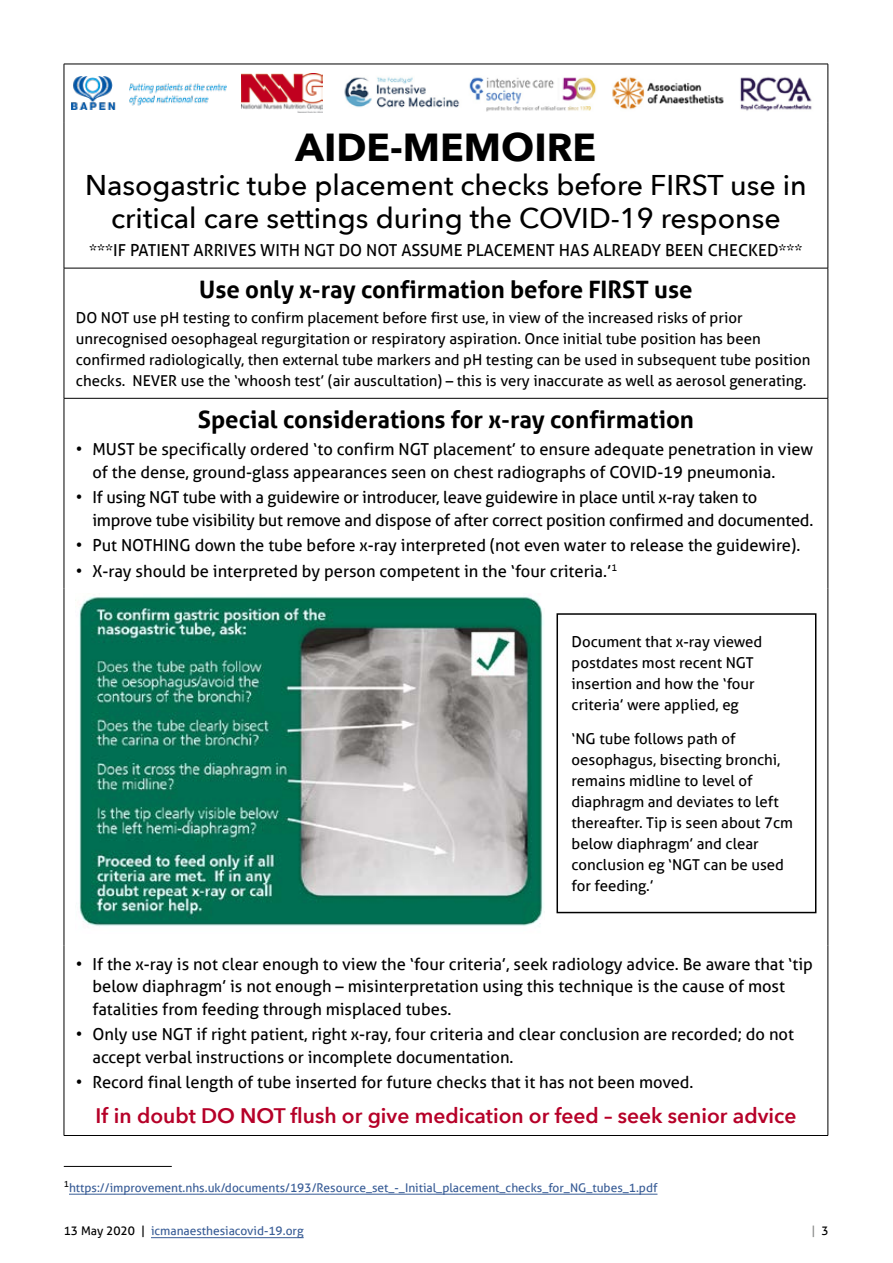
<style>
.page{position:relative;width:893px;height:1263px;background:#fff}
.page>*{position:absolute;margin:0;border:0;box-sizing:border-box;transform-origin:0 0}
.t1{font:700 39px "Avenir Next";color:#000}
.t2{font:500 28.5px/32.7px "Avenir Next";color:#000;text-align:center}
.t3{font:700 24px "Aller";color:#000}
.t4{font:600 21px "Avenir Next";color:#b60028}
.t5{font:16.5px/22.5px "Aller";color:#000}
.t6{font:15px/21px "Aller";color:#000}
.t7{font:12px "Aller";color:#385c96}
.t8{font:12px "Aller";color:#888a88}
.s1{color:#000}
</style>
<div class="page">
<hr style="left:151px;top:1237px;width:153px;height:1px;background:#385c96">
<hr style="left:64px;top:64px;width:764px;height:1px;background:#000">
<hr style="left:64px;top:64px;width:1px;height:58px;background:#000">
<hr style="left:828px;top:64px;width:1px;height:58px;background:#000">
<hr style="left:64px;top:122px;width:1px;height:146px;background:#000">
<hr style="left:828px;top:122px;width:1px;height:146px;background:#000">
<hr style="left:64px;top:268px;width:764px;height:1px;background:#000">
<hr style="left:64px;top:268px;width:1px;height:130px;background:#000">
<hr style="left:828px;top:268px;width:1px;height:130px;background:#000">
<hr style="left:64px;top:398px;width:764px;height:1px;background:#000">
<hr style="left:64px;top:398px;width:1px;height:190px;background:#000">
<hr style="left:828px;top:398px;width:1px;height:190px;background:#000">
<hr style="left:64px;top:588px;width:1px;height:357px;background:#000">
<hr style="left:828px;top:588px;width:1px;height:357px;background:#000">
<hr style="left:64px;top:945px;width:1px;height:190px;background:#000">
<hr style="left:828px;top:945px;width:1px;height:190px;background:#000">
<hr style="left:64px;top:1135px;width:764px;height:1px;background:#000">
<img style="left:344px;top:77px;width:468px;height:35px">
<img style="left:71px;top:76px;width:156px;height:34px">
<img style="left:241px;top:74px;width:82px;height:39px">
<div style="left:556px;top:613px;width:260px;height:300px;border:2px solid #000"></div>
<img style="left:79px;top:595px;width:465px;height:331px">
<hr style="left:64px;top:1166px;width:108px;height:1px;background:#000">
<hr style="left:69px;top:1194px;width:588px;height:1px;background:#385c96">
<h1 class="t1" style="left:296px;top:114px;width:302px">AIDE-MEMOIRE</h1>
<h2 class="t2" style="left:85px;top:168px;width:723px">Nasogastric tube placement checks before FIRST use in critical care settings during the COVID-19 response</h2>
<p class="t5" style="left:89px;top:239px;width:715px">***IF PATIENT ARRIVES WITH NGT DO NOT ASSUME PLACEMENT HAS ALREADY BEEN CHECKED***</p>
<h3 class="t3" style="left:199px;top:274px;width:495px">Use only x-ray confirmation before FIRST use</h3>
<p class="t6" style="left:76px;top:307px;width:736px">DO NOT use pH testing to confirm placement before first use, in view of the increased risks of prior unrecognised oesophageal regurgitation or respiratory aspiration. Once initial tube position has been confirmed radiologically, then external tube markers and pH testing can be used in subsequent tube position checks. NEVER use the ‘whoosh test’ (air auscultation) – this is very inaccurate as well as aerosol generating.</p>
<h3 class="t3" style="left:198px;top:405px;width:498px">Special considerations for x-ray confirmation</h3>
<p class="t5" style="left:92px;top:438px;width:722px;text-indent:-16px">• MUST be specifically ordered ‘to confirm NGT placement’ to ensure adequate penetration in view of the dense, ground-glass appearances seen on chest radiographs of COVID-19 pneumonia.</p>
<p class="t5" style="left:92px;top:486px;width:722px;text-indent:-16px">• If using NGT tube with a guidewire or introducer, leave guidewire in place until x-ray taken to improve tube visibility but remove and dispose of after correct position confirmed and documented.</p>
<p class="t5" style="left:76px;top:534px;width:726px">• Put NOTHING down the tube before x-ray interpreted (not even water to release the guidewire).</p>
<p class="t5" style="left:76px;top:559px;width:543px">• X-ray should be interpreted by person competent in the ‘four criteria.’<sup>1</sup></p>
<p class="t6" style="left:571px;top:631px;width:192px">Document that x-ray viewed postdates most recent NGT insertion and how the ‘four criteria’ were applied, eg</p>
<p class="t6" style="left:571px;top:728px;width:223px">‘NG tube follows path of oesophagus, bisecting bronchi, remains midline to level of diaphragm and deviates to left thereafter. Tip is seen about 7cm below diaphragm’ and clear conclusion eg ‘NGT can be used for feeding.’</p>
<p class="t5" style="left:92px;top:952px;width:722px;text-indent:-16px">• If the x-ray is not clear enough to view the ‘four criteria’, seek radiology advice. Be aware that ‘tip below diaphragm’ is not enough – misinterpretation using this technique is the cause of most fatalities from feeding through misplaced tubes.</p>
<p class="t5" style="left:92px;top:1023px;width:703px;text-indent:-16px">• Only use NGT if right patient, right x-ray, four criteria and clear conclusion are recorded; do not accept verbal instructions or incomplete documentation.</p>
<p class="t5" style="left:76px;top:1071px;width:619px">• Record final length of tube inserted for future checks that it has not been moved.</p>
<p class="t4" style="left:95px;top:1098px;width:702px">If in doubt DO NOT flush or give medication or feed – seek senior advice</p>
<p class="t7" style="left:64px;top:1180px;width:595px"><sup>1</sup>https://improvement.nhs.uk/documents/193/Resource_set_-_Initial_placement_checks_for_NG_tubes_1.pdf</p>
<p class="t7" style="left:64px;top:1224px;width:241px"><span class="s1">13 May 2020 |</span> icmanaesthesiacovid-19.org</p>
<p class="t8" style="left:812px;top:1224px;width:19px">| <span class="s1">3</span></p>
</div>
